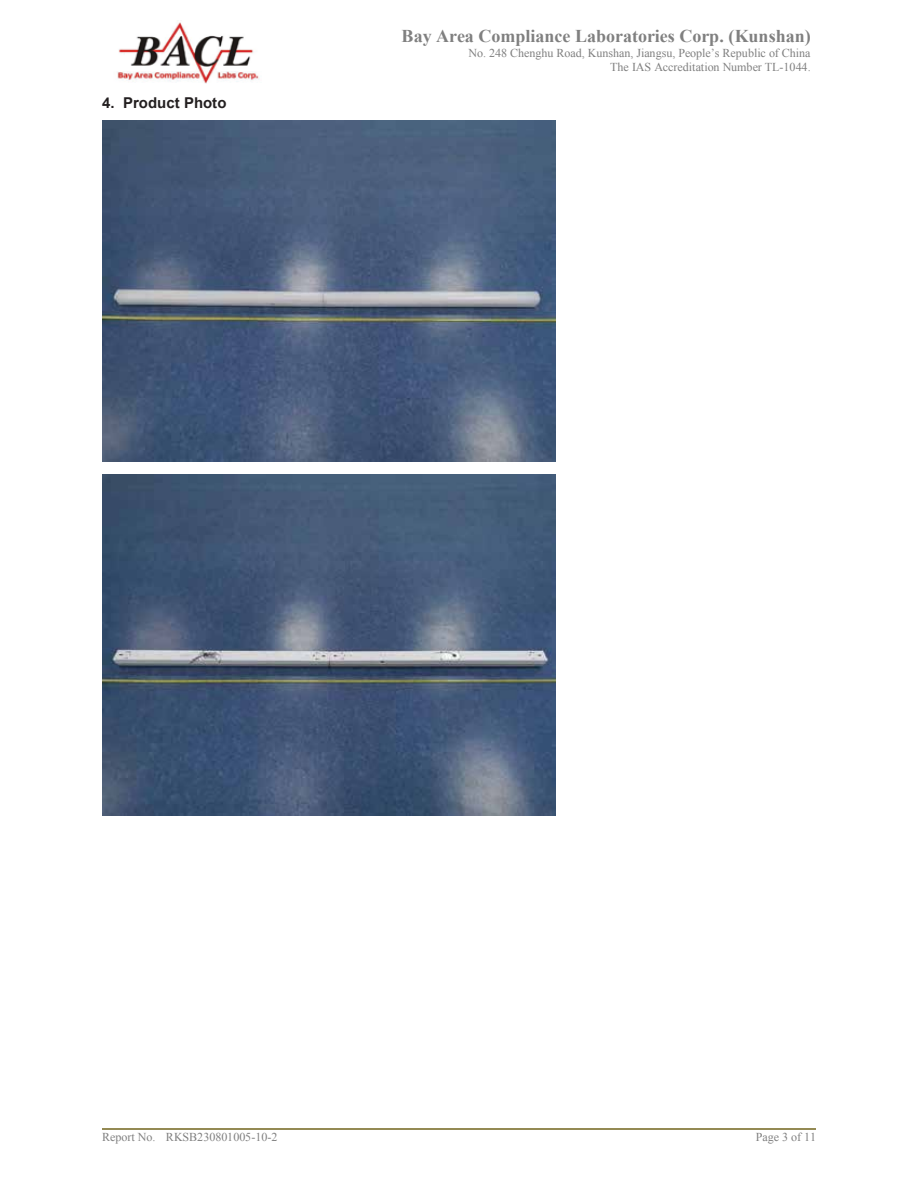
<style>
.page{position:relative;width:918px;height:1188px;background:#fff}
.page>*{position:absolute;margin:0;border:0;box-sizing:border-box;transform-origin:0 0}
.t1{font:700 18px "Times New Roman";color:#808080}
.t2{font:700 15px "Arial";color:#231f20}
.t3{font:12px/13.6px "Times New Roman";letter-spacing:-.005em;color:#808080;text-align:right}
</style>
<div class="page">
<hr style="left:102px;top:1128px;width:64px;height:1px;background:#948a54">
<hr style="left:102px;top:1129px;width:64px;height:1px;background:#948a54">
<hr style="left:168px;top:1128px;width:173px;height:1px;background:#948a54">
<hr style="left:168px;top:1129px;width:173px;height:1px;background:#948a54">
<hr style="left:343px;top:1128px;width:473px;height:1px;background:#948a54">
<hr style="left:343px;top:1129px;width:473px;height:1px;background:#948a54">
<img style="left:117px;top:20px;width:143px;height:64px">
<img style="left:102px;top:121px;width:453px;height:340px">
<img style="left:102px;top:475px;width:453px;height:340px">
<p class="t2" style="left:102px;top:93px;width:126px">4. Product Photo</p>
<h1 class="t1" style="left:402px;top:24px;width:411px">Bay Area Compliance Laboratories Corp. (Kunshan)</h1>
<p class="t3" style="left:468px;top:46px;width:344px">No. 248 Chenghu Road, Kunshan, Jiangsu, People’s Republic of China<br>The IAS Accreditation Number TL-1044.</p>
<p class="t3" style="left:102px;top:1130px;width:177px">Report No. RKSB230801005-10-2</p>
<p class="t3" style="left:756px;top:1130px;width:62px">Page 3 of 11</p>
</div>
